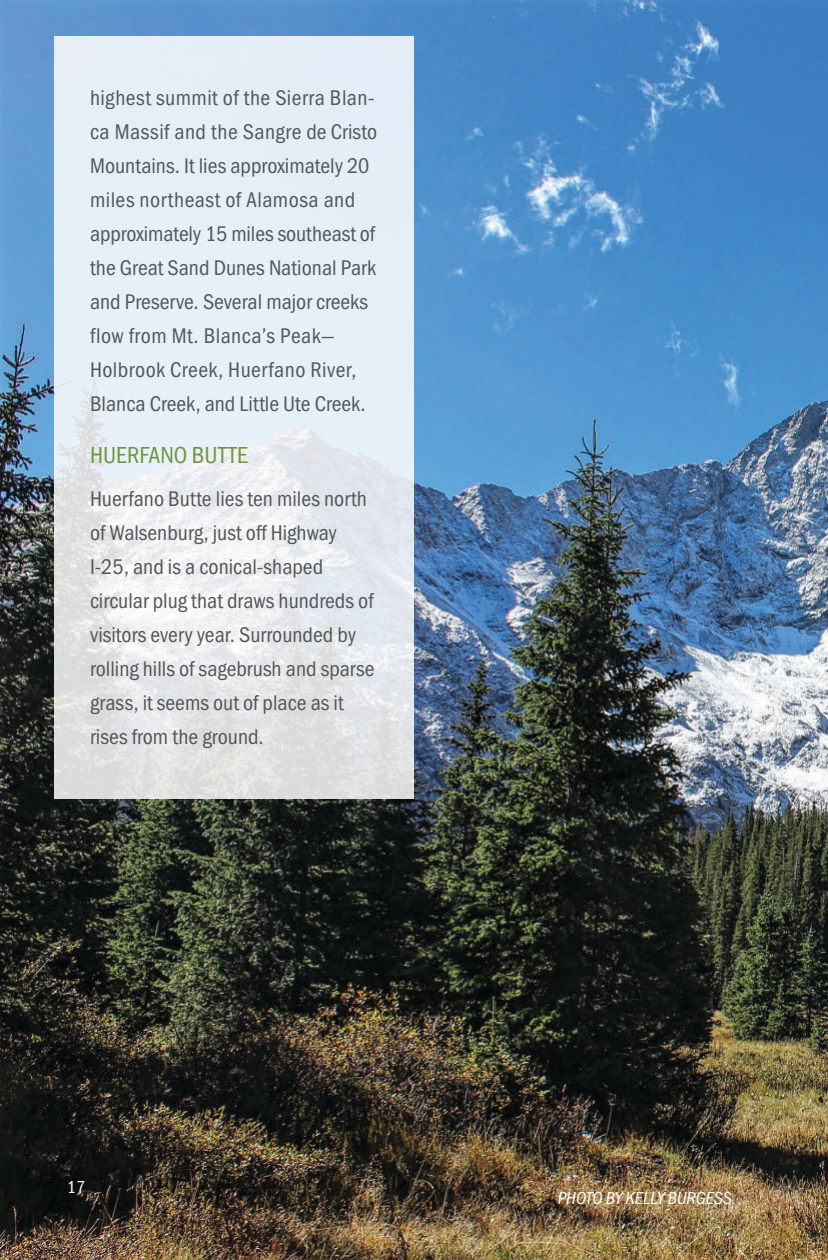
<style>
.page{position:relative;width:828px;height:1260px;background:#fff}
.page>*{position:absolute;margin:0;border:0;box-sizing:border-box;transform-origin:0 0}
.t1{font:24px "Franklin Gothic URW Con Boo";color:#71953d}
.t2{font:22px/34px "Franklin Gothic URW Con Boo";color:#54585a}
.t3{font:18px "Franklin Gothic URW Con Boo Ita";color:#fff}
.t4{font:18px "Franklin Gothic URW Con Boo";color:#fff}
</style>
<div class="page">
<img style="left:0;top:0;width:828px;height:1260px">
<svg style="left:54px;top:36px;width:360px;height:762px;background:#e6ebf1"></svg>
<p class="t2" style="left:90px;top:80px;width:289px">highest summit of the Sierra Blan&shy;ca Massif and the Sangre de Cristo Mountains. It lies approximately 20 miles northeast of Alamosa and approximately 15 miles southeast of the Great Sand Dunes National Park and Preserve. Several major creeks flow from Mt. Blanca’s Peak— Holbrook Creek, Huerfano River, Blanca Creek, and Little Ute Creek.</p>
<p class="t1" style="left:90px;top:440px;width:160px">HUERFANO BUTTE</p>
<p class="t2" style="left:90px;top:481px;width:286px">Huerfano Butte lies ten miles north of Walsenburg, just off Highway<br>I-25, and is a conical-shaped circular plug that draws hundreds of visitors every year. Surrounded by rolling hills of sagebrush and sparse grass, it seems out of place as it rises from the ground.</p>
<p class="t4" style="left:67px;top:1176px;width:20px">17</p>
<p class="t3" style="left:558px;top:1188px;width:176px">PHOTO BY KELLY BURGESS</p>
</div>
